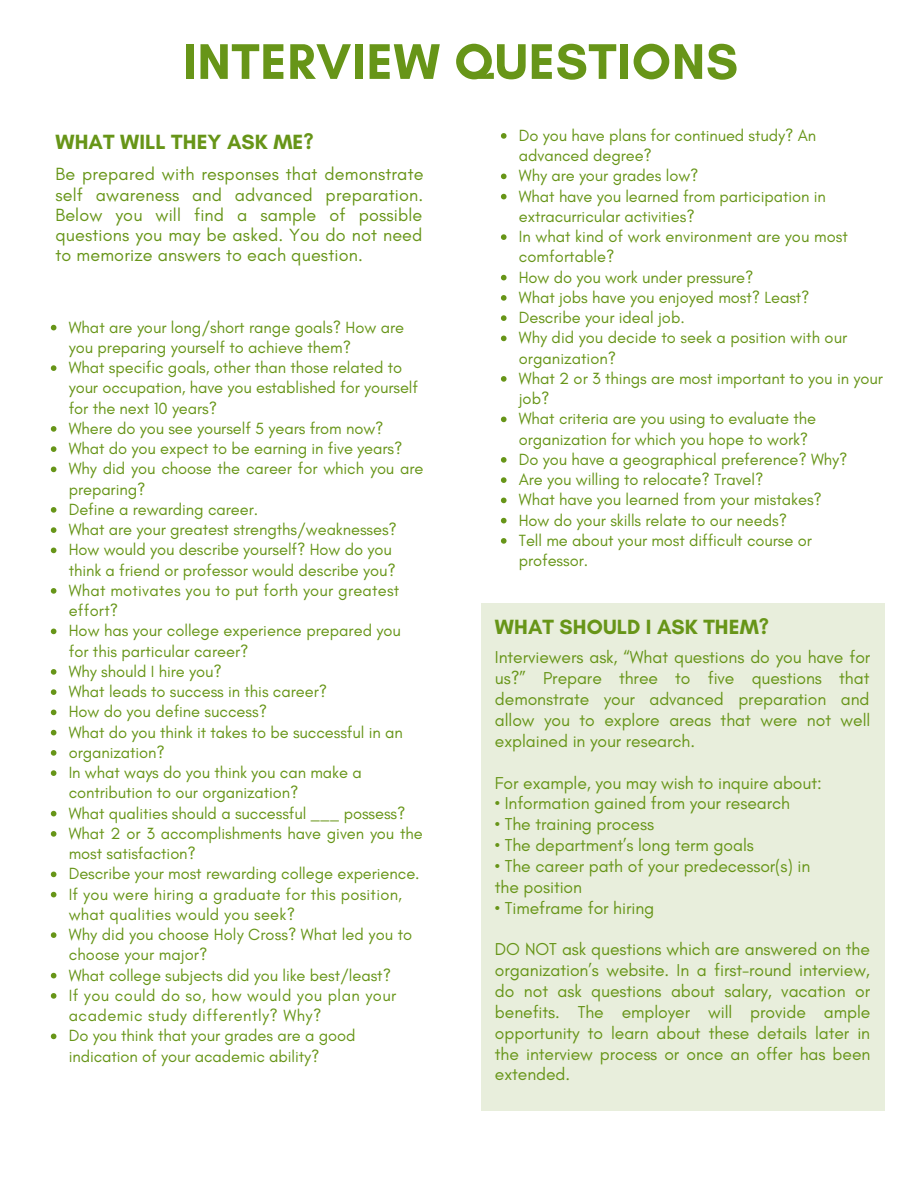
<style>
.page{position:relative;width:918px;height:1188px;background:#fff}
.page>*{position:absolute;margin:0;border:0;box-sizing:border-box;transform-origin:0 0}
.t1{font:700 51px "Glacial Indifference";letter-spacing:.015em;color:#679518}
.t2{font:700 21px "Glacial Indifference";letter-spacing:.005em;color:#679518}
.t3{font:18px/20.2px "Glacial Indifference";letter-spacing:.01em;color:#679518;text-align:justify}
.t4{font:17.55px/20.9px "Glacial Indifference";letter-spacing:-.005em;color:#679518;text-align:justify}
.t5{font:16.5px/20.2px "Glacial Indifference";letter-spacing:-.005em;color:#679518}
</style>
<div class="page">
<div style="left:481px;top:604px;width:404px;height:507px;background:#e8eedc"></div>
<svg style="left:51px;top:325px;width:5px;height:5px"></svg>
<svg style="left:51px;top:365px;width:5px;height:6px"></svg>
<svg style="left:51px;top:426px;width:5px;height:6px"></svg>
<svg style="left:51px;top:446px;width:5px;height:6px"></svg>
<svg style="left:51px;top:467px;width:5px;height:5px"></svg>
<svg style="left:51px;top:507px;width:5px;height:6px"></svg>
<svg style="left:51px;top:527px;width:5px;height:6px"></svg>
<svg style="left:51px;top:548px;width:5px;height:5px"></svg>
<svg style="left:51px;top:588px;width:5px;height:6px"></svg>
<svg style="left:51px;top:629px;width:5px;height:5px"></svg>
<svg style="left:51px;top:669px;width:5px;height:6px"></svg>
<svg style="left:51px;top:689px;width:5px;height:6px"></svg>
<svg style="left:51px;top:710px;width:5px;height:5px"></svg>
<svg style="left:51px;top:730px;width:5px;height:5px"></svg>
<svg style="left:51px;top:750px;width:5px;height:6px"></svg>
<svg style="left:51px;top:770px;width:5px;height:6px"></svg>
<svg style="left:51px;top:811px;width:5px;height:5px"></svg>
<svg style="left:51px;top:831px;width:5px;height:6px"></svg>
<svg style="left:51px;top:872px;width:5px;height:5px"></svg>
<svg style="left:51px;top:892px;width:5px;height:5px"></svg>
<svg style="left:51px;top:932px;width:5px;height:6px"></svg>
<svg style="left:51px;top:973px;width:5px;height:5px"></svg>
<svg style="left:51px;top:993px;width:5px;height:6px"></svg>
<svg style="left:51px;top:1034px;width:5px;height:5px"></svg>
<svg style="left:501px;top:133px;width:6px;height:6px"></svg>
<svg style="left:501px;top:174px;width:6px;height:5px"></svg>
<svg style="left:501px;top:194px;width:6px;height:5px"></svg>
<svg style="left:501px;top:234px;width:6px;height:6px"></svg>
<svg style="left:501px;top:275px;width:6px;height:5px"></svg>
<svg style="left:501px;top:295px;width:6px;height:6px"></svg>
<svg style="left:501px;top:315px;width:6px;height:6px"></svg>
<svg style="left:501px;top:336px;width:6px;height:5px"></svg>
<svg style="left:501px;top:376px;width:6px;height:6px"></svg>
<svg style="left:501px;top:417px;width:6px;height:5px"></svg>
<svg style="left:501px;top:457px;width:6px;height:6px"></svg>
<svg style="left:501px;top:477px;width:6px;height:6px"></svg>
<svg style="left:501px;top:498px;width:6px;height:5px"></svg>
<svg style="left:501px;top:518px;width:6px;height:5px"></svg>
<svg style="left:501px;top:538px;width:6px;height:6px"></svg>
<h1 class="t1" style="left:183px;top:30px;width:557px">INTERVIEW QUESTIONS</h1>
<p class="t2" style="left:55px;top:129px;width:260px">WHAT WILL THEY ASK ME?</p>
<p class="t3" style="left:55px;top:164px;width:370px">Be prepared with responses that demonstrate self awareness and advanced preparation.<br>Below you will find a sample of possible questions you may be asked. You do not need to memorize answers to each question.</p>
<p class="t5" style="left:69px;top:317px;width:356px">What are your long/short range goals? How are you preparing yourself to achieve them?<br>What specific goals, other than those related to your occupation, have you established for yourself for the next 10 years?<br>Where do you see yourself 5 years from now?<br>What do you expect to be earning in five years?<br>Why did you choose the career for which you are preparing?<br>Define a rewarding career.<br>What are your greatest strengths/weaknesses?<br>How would you describe yourself? How do you think a friend or professor would describe you?<br>What motivates you to put forth your greatest effort?<br>How has your college experience prepared you for this particular career?<br>Why should I hire you?<br>What leads to success in this career?<br>How do you define success?<br>What do you think it takes to be successful in an organization?<br>In what ways do you think you can make a contribution to our organization?<br>What qualities should a successful ___ possess?<br>What 2 or 3 accomplishments have given you the most satisfaction?<br>Describe your most rewarding college experience.<br>If you were hiring a graduate for this position, what qualities would you seek?<br>Why did you choose Holy Cross? What led you to choose your major?<br>What college subjects did you like best/least?<br>If you could do so, how would you plan your academic study differently? Why?<br>Do you think that your grades are a good indication of your academic ability?</p>
<p class="t5" style="left:519px;top:125px;width:366px">Do you have plans for continued study? An advanced degree?<br>Why are your grades low?<br>What have you learned from participation in extracurricular activities?<br>In what kind of work environment are you most comfortable?<br>How do you work under pressure?<br>What jobs have you enjoyed most? Least?<br>Describe your ideal job.<br>Why did you decide to seek a position with our organization?<br>What 2 or 3 things are most important to you in your job?<br>What criteria are you using to evaluate the organization for which you hope to work?<br>Do you have a geographical preference? Why?<br>Are you willing to relocate? Travel?<br>What have you learned from your mistakes?<br>How do your skills relate to our needs?<br>Tell me about your most difficult course or professor.</p>
<p class="t2" style="left:495px;top:614px;width:276px">WHAT SHOULD I ASK THEM?</p>
<p class="t4" style="left:495px;top:647px;width:377px">Interviewers ask, “What questions do you have for us?” Prepare three to five questions that demonstrate your advanced preparation and allow you to explore areas that were not well explained in your research.</p>
<p class="t4" style="left:495px;top:772px;width:328px">For example, you may wish to inquire about:</p>
<p class="t4" style="left:495px;top:793px;width:297px">• Information gained from your research</p>
<p class="t4" style="left:495px;top:814px;width:161px">• The training process</p>
<p class="t4" style="left:495px;top:834px;width:260px">• The department’s long term goals</p>
<p class="t4" style="left:495px;top:855px;width:317px">• The career path of your predecessor(s) in the position</p>
<p class="t4" style="left:495px;top:897px;width:161px">• Timeframe for hiring</p>
<p class="t4" style="left:495px;top:939px;width:377px">DO NOT ask questions which are answered on the organization’s website. In a first-round interview, do not ask questions about salary, vacation or benefits. The employer will provide ample opportunity to learn about these details later in the interview process or once an offer has been extended.</p>
</div>
